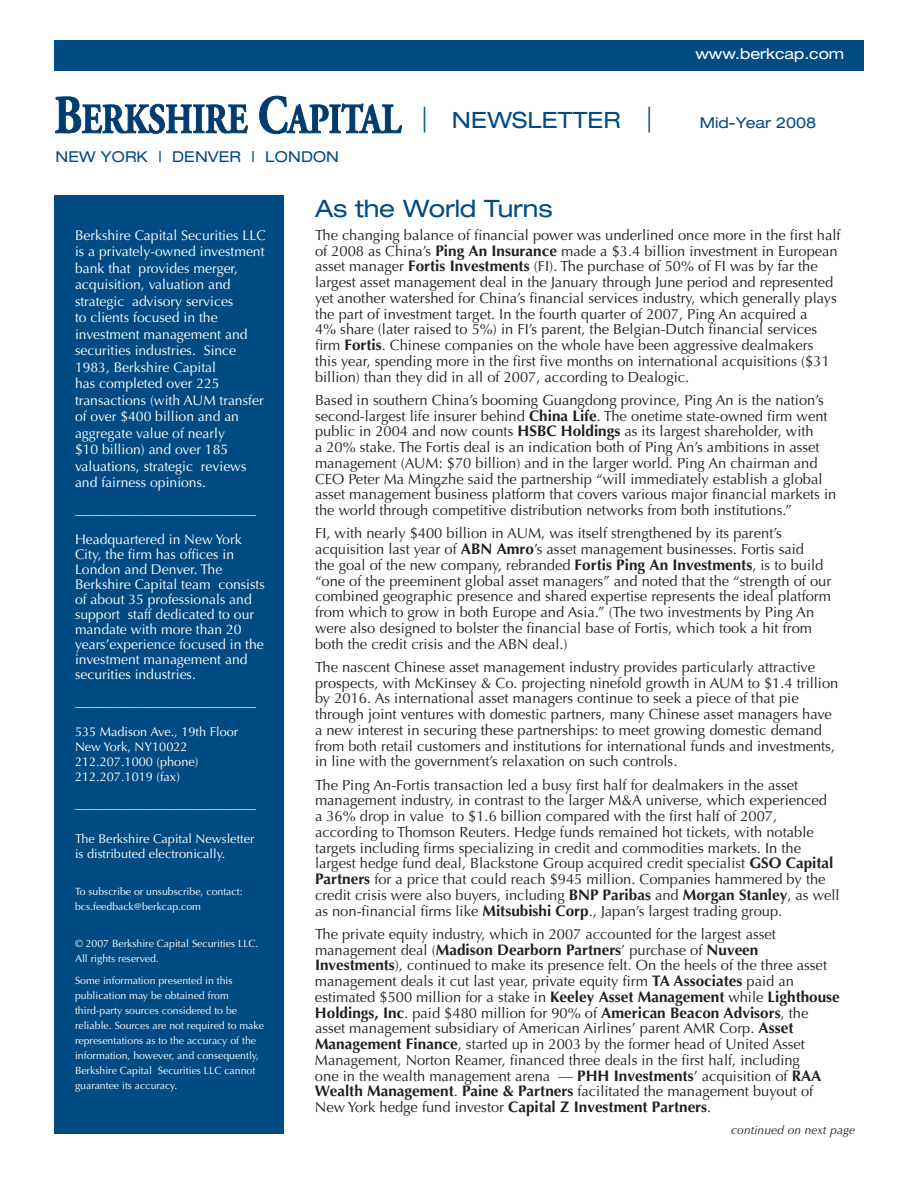
<style>
.page{position:relative;width:918px;height:1188px;background:#fff}
.page>*{position:absolute;margin:0;border:0;box-sizing:border-box;transform-origin:0 0}
.subby_2{font:100 expanded 34.5px "Helvetica Neue";color:#004b84}
.subby_1{font:expanded 24px "Helvetica Neue";letter-spacing:-.005em;color:#004b84}
.subby_2-2{font:expanded 22.5px "Helvetica Neue";letter-spacing:.01em;color:#004b84}
.texty{font:700 15.3px "Optima";color:#231f20}
.subby_2-3{font:expanded 15px "Helvetica Neue";letter-spacing:.01em;color:#004b84}
.subby_2-4{font:expanded 15px "Helvetica Neue";letter-spacing:-.005em;color:#fff}
.texty-2{font:14.7px/15.8px "Optima";color:#231f20}
._3_what{font:13.95px/16.5px "Optima";color:#fff}
._3_what-2{font:12.75px/15px "Optima";color:#fff}
._2_wherre{font:italic 12px "Optima";letter-spacing:.01em;color:#231f20}
._3_what_small{font:10.5px/15px "Optima";color:#fff}
.s1{font-weight:100;font-size:34.5px}
.s2{font-weight:700;font-size:15.3px}
.s3{font-weight:400;font-size:14.7px}
</style>
<div class="page">
<div style="left:55px;top:196px;width:229px;height:938px;background:#004b84"></div>
<svg style="left:55px;top:96px;width:193px;height:38px"></svg>
<svg style="left:259px;top:95px;width:143px;height:39px"></svg>
<div style="left:54px;top:40px;width:810px;height:30px;background:#004b84"></div>
<p class="subby_2-4" style="left:695px;top:44px;width:150px">www.berkcap.com</p>
<p class="subby_2-2" style="left:421px;top:106px;width:201px"><span class="s1">|</span> NEWSLETTER</p>
<p class="subby_2" style="left:646px;top:100px;width:9px">|</p>
<p class="subby_2-3" style="left:700px;top:113px;width:118px">Mid-Year 2008</p>
<p class="subby_2-3" style="left:56px;top:147px;width:285px">NEW YORK | DENVER | LONDON</p>
<p class="subby_1" style="left:315px;top:194px;width:239px">As the World Turns</p>
<p class="texty-2" style="left:315px;top:227px;width:527px">The changing balance of financial power was underlined once more in the first half of 2008 as China’s <span class="s2">Ping An Insurance</span> made a $3.4 billion investment in European asset manager <span class="s2">Fortis Investments</span> (FI). The purchase of 50% of FI was by far the largest asset management deal in the January through June period and represented yet another watershed for China’s financial services industry, which generally plays the part of investment target. In the fourth quarter of 2007, Ping An acquired a<br>4% share (later raised to 5%) in FI’s parent, the Belgian-Dutch financial services firm <span class="s2">Fortis</span>. Chinese companies on the whole have been aggressive dealmakers<br>this year, spending more in the first five months on international acquisitions ($31 billion) than they did in all of 2007, according to Dealogic.</p>
<p class="texty-2" style="left:315px;top:392px;width:523px">Based in southern China’s booming Guangdong province, Ping An is the nation’s second-largest life insurer behind <span class="s2">China Life</span>. The onetime state-owned firm went public in 2004 and now counts <span class="s2">HSBC Holdings</span> as its largest shareholder, with<br>a 20% stake. The Fortis deal is an indication both of Ping An’s ambitions in asset management (AUM: $70 billion) and in the larger world. Ping An chairman and CEO Peter Ma Mingzhe said the partnership “will immediately establish a global asset management business platform that covers various major financial markets in the world through competitive distribution networks from both institutions.”</p>
<p class="texty-2" style="left:315px;top:526px;width:518px">FI, with nearly $400 billion in AUM, was itself strengthened by its parent’s acquisition last year of <span class="s2">ABN Amro</span>’s asset management businesses. Fortis said<br>the goal of the new company, rebranded <span class="s2">Fortis Ping An Investments</span>, is to build “one of the preeminent global asset managers” and noted that the “strength of our combined geographic presence and shared expertise represents the ideal platform from which to grow in both Europe and Asia.” (The two investments by Ping An were also designed to bolster the financial base of Fortis, which took a hit from both the credit crisis and the ABN deal.)</p>
<p class="texty-2" style="left:315px;top:659px;width:525px">The nascent Chinese asset management industry provides particularly attractive prospects, with McKinsey &amp; Co. projecting ninefold growth in AUM to $1.4 trillion by 2016. As international asset managers continue to seek a piece of that pie through joint ventures with domestic partners, many Chinese asset managers have a new interest in securing these partnerships: to meet growing domestic demand from both retail customers and institutions for international funds and investments, in line with the government’s relaxation on such controls.</p>
<p class="texty-2" style="left:315px;top:777px;width:526px">The Ping An-Fortis transaction led a busy first half for dealmakers in the asset management industry, in contrast to the larger M&amp;A universe, which experienced<br>a 36% drop in value to $1.6 billion compared with the first half of 2007, according to Thomson Reuters. Hedge funds remained hot tickets, with notable targets including firms specializing in credit and commodities markets. In the largest hedge fund deal, Blackstone Group acquired credit specialist <span class="s2">GSO Capital Partners</span> for a price that could reach $945 million. Companies hammered by the credit crisis were also buyers, including <span class="s2">BNP Paribas</span> and <span class="s2">Morgan Stanley</span>, as well as non-financial firms like <span class="s2">Mitsubishi Corp</span>., Japan’s largest trading group.</p>
<p class="texty-2" style="left:315px;top:926px;width:462px">The private equity industry, which in 2007 accounted for the largest asset</p>
<p class="texty" style="left:315px;top:941px;width:445px"><span class="s3">management deal (</span>Madison Dearborn Partners<span class="s3">’ purchase of</span> Nuveen</p>
<p class="texty-2" style="left:315px;top:958px;width:526px"><span class="s2">Investments</span>), continued to make its presence felt. On the heels of the three asset management deals it cut last year, private equity firm <span class="s2">TA Associates</span> paid an estimated $500 million for a stake in <span class="s2">Keeley Asset Management</span> while <span class="s2">Lighthouse</span></p>
<p class="texty" style="left:315px;top:1004px;width:495px">Holdings, Inc<span class="s3">. paid $480 million for 90% of</span> American Beacon Advisors<span class="s3">, the</span></p>
<p class="texty-2" style="left:315px;top:1021px;width:508px">asset management subsidiary of American Airlines’ parent AMR Corp. <span class="s2">Asset Management Finance</span>, started up in 2003 by the former head of United Asset Management, Norton Reamer, financed three deals in the first half, including one in the wealth management arena — <span class="s2">PHH Investments</span>’ acquisition of <span class="s2">RAA Wealth Management</span>. <span class="s2">Paine &amp; Partners</span> facilitated the management buyout of</p>
<p class="texty" style="left:315px;top:1098px;width:398px"><span class="s3">New York hedge fund investor</span> Capital Z Investment Partners<span class="s3">.</span></p>
<p class="_3_what" style="left:75px;top:227px;width:192px">Berkshire Capital Securities LLC is a privately-owned investment bank that provides merger, acquisition, valuation and strategic advisory services<br>to clients focused in the investment management and securities industries. Since<br>1983, Berkshire Capital<br>has completed over 225 transactions (with AUM transfer of over $400 billion and an aggregate value of nearly<br>$10 billion) and over 185 valuations, strategic reviews and fairness opinions.</p>
<p class="_3_what-2" style="left:75px;top:503px;width:183px">_____________________________</p>
<p class="_3_what" style="left:75px;top:532px;width:191px;line-height:15px">Headquartered in New York<br>City, the firm has offices in<br>London and Denver. The<br>Berkshire Capital team consists of about 35 professionals and support staff dedicated to our mandate with more than 20 years’experience focused in the investment management and securities industries.</p>
<p class="_3_what-2" style="left:75px;top:695px;width:183px">_____________________________</p>
<p class="_3_what-2" style="left:75px;top:725px;width:165px">535 Madison Ave., 19th Floor<br>New York, NY10022<br>212.207.1000 (phone)<br>212.207.1019 (fax)</p>
<p class="_3_what-2" style="left:75px;top:797px;width:183px">_____________________________</p>
<p class="_3_what-2" style="left:75px;top:832px;width:181px">The Berkshire Capital Newsletter is distributed electronically.</p>
<p class="_3_what_small" style="left:75px;top:884px;width:169px">To subscribe or unsubscribe, contact: bcs.feedback@berkcap.com</p>
<p class="_3_what_small" style="left:75px;top:936px;width:185px">© 2007 Berkshire Capital Securities LLC.<br>All rights reserved.</p>
<p class="_3_what_small" style="left:75px;top:973px;width:190px">Some information presented in this publication may be obtained from third-party sources considered to be reliable. Sources are not required to make representations as to the accuracy of the information, however, and consequently, Berkshire Capital Securities LLC cannot guarantee its accuracy.</p>
<p class="_2_wherre" style="left:731px;top:1123px;width:126px">continued on next page</p>
</div>
